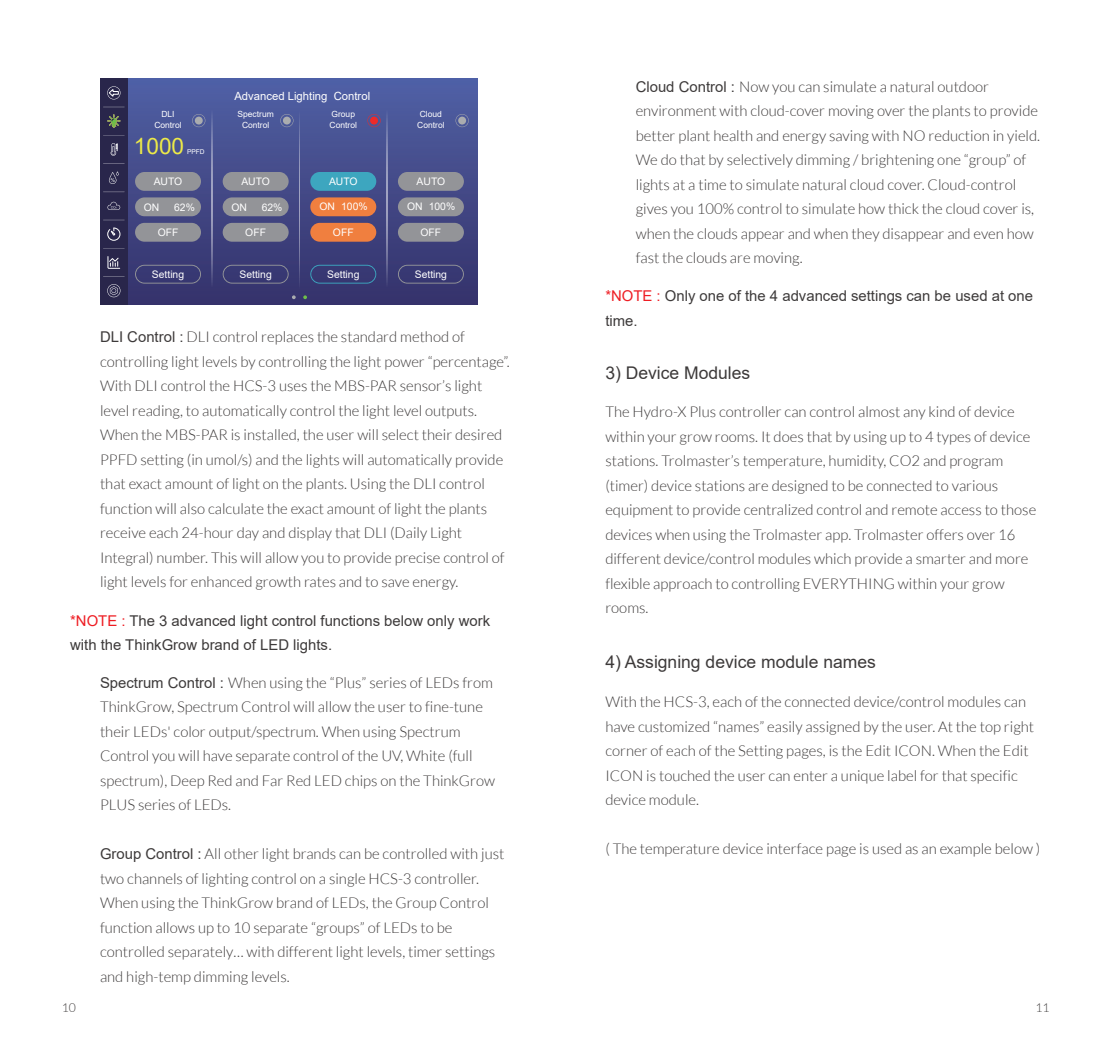
<style>
.page{position:relative;width:1112px;height:1062px;background:#fff}
.page>*{position:absolute;margin:0;border:0;box-sizing:border-box;transform-origin:0 0}
.t1{font:22.57px "Arial";color:#edea48}
.t2{font:17.5px "Arial";color:#3d3a3a}
.t3{font:300 14.88px/24.5px "Lato";color:#3d3a3a}
.t4{font:14.88px/24.5px "Arial";color:#3d3a3a}
.t5{font:300 12.25px "Lato";color:#3d3a3a}
.t6{font:11.38px "Arial";color:#fff}
.t7{font:10.33px "Arial";color:#fff}
.t8{font:8.4px/10.2px "Arial";color:#fff;text-align:center}
.t9{font:6.65px "Arial";color:#fff}
.s1{font-family:"Arial";font-weight:400}
.s2{color:#ee1d23}
</style>
<div class="page">
<div style="left:100px;top:79px;width:377px;height:226px;background:linear-gradient(to bottom,#5161a5,#36336b)"></div>
<div style="left:100px;top:79px;width:27px;height:226px;background:#29264b"></div>
<svg style="left:103px;top:135px;width:21px;height:1px"></svg>
<svg style="left:103px;top:107px;width:21px;height:1px"></svg>
<svg style="left:103px;top:163px;width:21px;height:1px"></svg>
<svg style="left:103px;top:191px;width:21px;height:1px"></svg>
<svg style="left:103px;top:220px;width:21px;height:1px"></svg>
<svg style="left:103px;top:248px;width:21px;height:1px"></svg>
<svg style="left:103px;top:276px;width:21px;height:1px"></svg>
<svg style="left:111px;top:143px;width:7px;height:13px"></svg>
<svg style="left:109px;top:171px;width:10px;height:13px"></svg>
<svg style="left:107px;top:202px;width:13px;height:8px"></svg>
<svg style="left:107px;top:256px;width:13px;height:13px"></svg>
<svg style="left:107px;top:227px;width:13px;height:14px"></svg>
<svg style="left:107px;top:86px;width:13px;height:13px"></svg>
<svg style="left:107px;top:284px;width:13px;height:13px"></svg>
<svg style="left:108px;top:115px;width:12px;height:13px"></svg>
<svg style="left:303px;top:295px;width:4px;height:4px"></svg>
<svg style="left:292px;top:295px;width:3px;height:4px"></svg>
<svg style="left:299px;top:109px;width:1px;height:179px"></svg>
<div style="left:310px;top:223px;width:66px;height:19px;background:#f07f3f;border-radius:9px"></div>
<div style="left:310px;top:197px;width:66px;height:19px;background:#f07f3f;border-radius:9px"></div>
<svg style="left:310px;top:265px;width:66px;height:19px"></svg>
<div style="left:310px;top:172px;width:66px;height:19px;background:#3da6bf;border-radius:9px"></div>
<div style="left:398px;top:223px;width:66px;height:19px;background:#939498;border-radius:9px"></div>
<div style="left:398px;top:197px;width:66px;height:19px;background:#939498;border-radius:9px"></div>
<svg style="left:398px;top:265px;width:66px;height:19px"></svg>
<div style="left:398px;top:172px;width:66px;height:19px;background:#939498;border-radius:9px"></div>
<svg style="left:367px;top:114px;width:13px;height:13px"></svg>
<svg style="left:455px;top:114px;width:13px;height:13px"></svg>
<svg style="left:386px;top:109px;width:1px;height:179px"></svg>
<div style="left:135px;top:223px;width:66px;height:19px;background:#939498;border-radius:9px"></div>
<div style="left:135px;top:197px;width:66px;height:19px;background:#939498;border-radius:9px"></div>
<svg style="left:135px;top:265px;width:66px;height:19px"></svg>
<div style="left:135px;top:172px;width:66px;height:19px;background:#939498;border-radius:9px"></div>
<div style="left:223px;top:223px;width:65px;height:19px;background:#939498;border-radius:9px"></div>
<div style="left:223px;top:197px;width:65px;height:19px;background:#939498;border-radius:9px"></div>
<svg style="left:223px;top:265px;width:65px;height:19px"></svg>
<div style="left:223px;top:172px;width:65px;height:19px;background:#939498;border-radius:9px"></div>
<svg style="left:192px;top:114px;width:13px;height:13px"></svg>
<svg style="left:280px;top:114px;width:13px;height:13px"></svg>
<svg style="left:211px;top:109px;width:1px;height:179px"></svg>
<p class="t6" style="left:234px;top:89px;width:137px">Advanced Lighting Control</p>
<p class="t8" style="left:154px;top:109px;width:29px">DLI<br>Control</p>
<p class="t8" style="left:237px;top:109px;width:38px">Spectrum<br>Control</p>
<p class="t8" style="left:329px;top:109px;width:29px;text-align:left">Group<br>Control</p>
<p class="t8" style="left:417px;top:109px;width:29px">Cloud<br>Control</p>
<h1 class="t1" style="left:134px;top:130px;width:52px">1000</h1>
<p class="t9" style="left:187px;top:147px;width:19px">PPFD</p>
<p class="t7" style="left:154px;top:174px;width:30px">AUTO</p>
<p class="t7" style="left:241px;top:174px;width:30px">AUTO</p>
<p class="t7" style="left:329px;top:174px;width:30px">AUTO</p>
<p class="t7" style="left:416px;top:174px;width:30px">AUTO</p>
<p class="t7" style="left:144px;top:200px;width:17px">ON</p>
<p class="t7" style="left:174px;top:200px;width:22px">62%</p>
<p class="t7" style="left:231px;top:200px;width:17px">ON</p>
<p class="t7" style="left:262px;top:200px;width:22px">62%</p>
<p class="t7" style="left:319px;top:199px;width:50px">ON 100%</p>
<p class="t7" style="left:407px;top:199px;width:50px">ON 100%</p>
<p class="t7" style="left:158px;top:225px;width:22px">OFF</p>
<p class="t7" style="left:152px;top:267px;width:34px">Setting</p>
<p class="t7" style="left:245px;top:225px;width:22px">OFF</p>
<p class="t7" style="left:239px;top:267px;width:34px">Setting</p>
<p class="t7" style="left:333px;top:225px;width:22px">OFF</p>
<p class="t7" style="left:327px;top:267px;width:34px">Setting</p>
<p class="t7" style="left:420px;top:225px;width:22px">OFF</p>
<p class="t7" style="left:414px;top:267px;width:34px">Setting</p>
<p class="t3" style="left:100px;top:325px;width:411px"><span class="s1">DLI Control :</span> DLI control replaces the standard method of controlling light levels by controlling the light power “percentage”.<br>With DLI control the HCS-3 uses the MBS-PAR sensor’s light level reading, to automatically control the light level outputs.<br>When the MBS-PAR is installed, the user will select their desired PPFD setting (in umol/s) and the lights will automatically provide that exact amount of light on the plants. Using the DLI control function will also calculate the exact amount of light the plants receive each 24-hour day and display that DLI (Daily Light Integral) number. This will allow you to provide precise control of light levels for enhanced growth rates and to save energy.</p>
<p class="t4" style="left:70px;top:608px;width:421px"><span class="s2">*NOTE :</span> The 3 advanced light control functions below only work with the ThinkGrow brand of LED lights.</p>
<p class="t3" style="left:100px;top:670px;width:396px"><span class="s1">Spectrum Control :</span> When using the “Plus” series of LEDs from ThinkGrow, Spectrum Control will allow the user to fine-tune their LEDs' color output/spectrum. When using Spectrum Control you will have separate control of the UV, White (full spectrum), Deep Red and Far Red LED chips on the ThinkGrow PLUS series of LEDs.</p>
<p class="t3" style="left:100px;top:842px;width:406px"><span class="s1">Group Control :</span> All other light brands can be controlled with just two channels of lighting control on a single HCS-3 controller.<br>When using the ThinkGrow brand of LEDs, the Group Control function allows up to 10 separate “groups” of LEDs to be controlled separately… with different light levels, timer settings and high-temp dimming levels.</p>
<p class="t3" style="left:635px;top:74px;width:406px"><span class="s1">Cloud Control :</span> Now you can simulate a natural outdoor environment with cloud-cover moving over the plants to provide better plant health and energy saving with NO reduction in yield.<br>We do that by selectively dimming / brightening one “group” of lights at a time to simulate natural cloud cover. Cloud-control gives you 100% control to simulate how thick the cloud cover is, when the clouds appear and when they disappear and even how fast the clouds are moving.</p>
<p class="t4" style="left:605px;top:284px;width:429px"><span class="s2">*NOTE :</span> Only one of the 4 advanced settings can be used at one time.</p>
<p class="t2" style="left:605px;top:361px;width:146px">3) Device Modules</p>
<p class="t3" style="left:605px;top:399px;width:432px">The Hydro-X Plus controller can control almost any kind of device within your grow rooms. It does that by using up to 4 types of device stations. Trolmaster’s temperature, humidity, CO2 and program (timer) device stations are designed to be connected to various equipment to provide centralized control and remote access to those devices when using the Trolmaster app. Trolmaster offers over 16 different device/control modules which provide a smarter and more flexible approach to controlling EVERYTHING within your grow rooms.</p>
<p class="t2" style="left:605px;top:649px;width:272px">4) Assigning device module names</p>
<p class="t3" style="left:605px;top:689px;width:430px">With the HCS-3, each of the connected device/control modules can have customized “names” easily assigned by the user. At the top right corner of each of the Setting pages, is the Edit ICON. When the Edit ICON is touched the user can enter a unique label for that specific device module.</p>
<p class="t3" style="left:605px;top:836px;width:436px">( The temperature device interface page is used as an example below )</p>
<p class="t5" style="left:62px;top:1001px;width:16px">10</p>
<p class="t5" style="left:1035px;top:1001px;width:16px">11</p>
</div>
